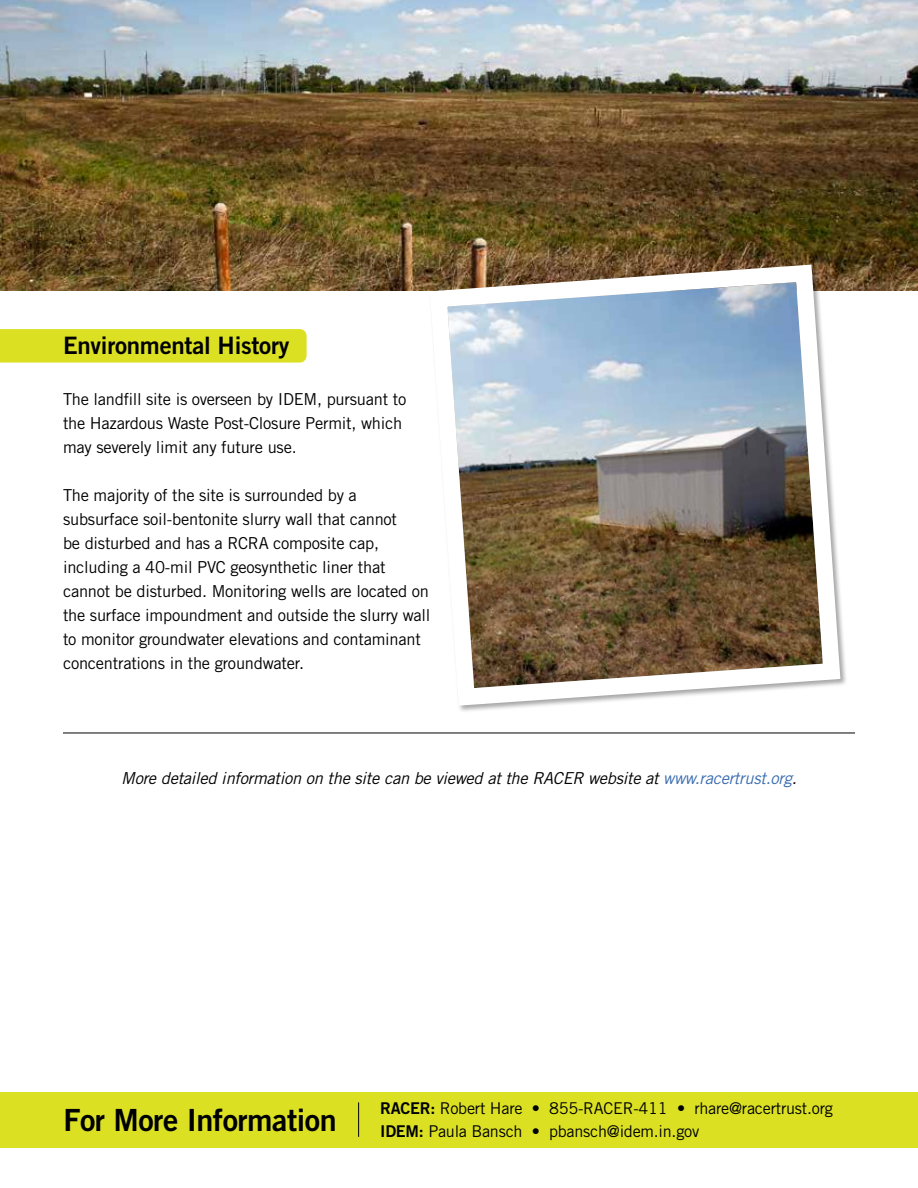
<style>
.page{position:relative;width:918px;height:1188px;background:#fff}
.page>*{position:absolute;margin:0;border:0;box-sizing:border-box;transform-origin:0 0}
.t1{font:30.6px "Trade Gothic LT Std Bd 2";letter-spacing:-.015em;color:#000}
.t2{font:24px "Trade Gothic LT Std Bd 2";letter-spacing:-.01em;color:#000}
.t3{font:16.5px/24px "Trade Gothic LT Std";letter-spacing:-.015em;color:#000}
.t4{font:italic 16.5px "Trade Gothic LT Std";letter-spacing:-.015em;color:#000}
.t5{font:16.2px "Trade Gothic LT Std";letter-spacing:-.015em;color:#000}
.s1{color:#3c6db1}
.s2{font-family:"Trade Gothic LT Std Bd 2"}
</style>
<div class="page">
<img style="left:0;top:0;width:918px;height:291px">
<img style="left:421px;top:256px;width:428px;height:455px">
<div style="left:1px;top:1092px;width:917px;height:56px;background:#dbe122"></div>
<hr style="left:358px;top:1102px;width:1px;height:35px;background:#000">
<hr style="left:63px;top:733px;width:792px;height:1px;background:#000">
<div style="left:0;top:329px;width:307px;height:34px;background:#dbe122"></div>
<h2 class="t2" style="left:63px;top:331px;width:228px">Environmental History</h2>
<p class="t3" style="left:63px;top:387px;width:345px">The landfill site is overseen by IDEM, pursuant to the Hazardous Waste Post-Closure Permit, which may severely limit any future use.</p>
<p class="t3" style="left:63px;top:483px;width:369px">The majority of the site is surrounded by a subsurface soil-bentonite slurry wall that cannot<br>be disturbed and has a RCRA composite cap, including a 40-mil PVC geosynthetic liner that cannot be disturbed. Monitoring wells are located on the surface impoundment and outside the slurry wall to monitor groundwater elevations and contaminant concentrations in the groundwater.</p>
<p class="t4" style="left:121px;top:768px;width:677px">More detailed information on the site can be viewed at the RACER website at <span class="s1">www.racertrust.org</span>.</p>
<h1 class="t1" style="left:64px;top:1101px;width:275px">For More Information</h1>
<p class="t5" style="left:380px;top:1099px;width:454px"><span class="s2">RACER:</span> Robert Hare • 855-RACER-411 • rhare@racertrust.org</p>
<p class="t5" style="left:380px;top:1121px;width:321px"><span class="s2">IDEM:</span> Paula Bansch • pbansch@idem.in.gov</p>
</div>
